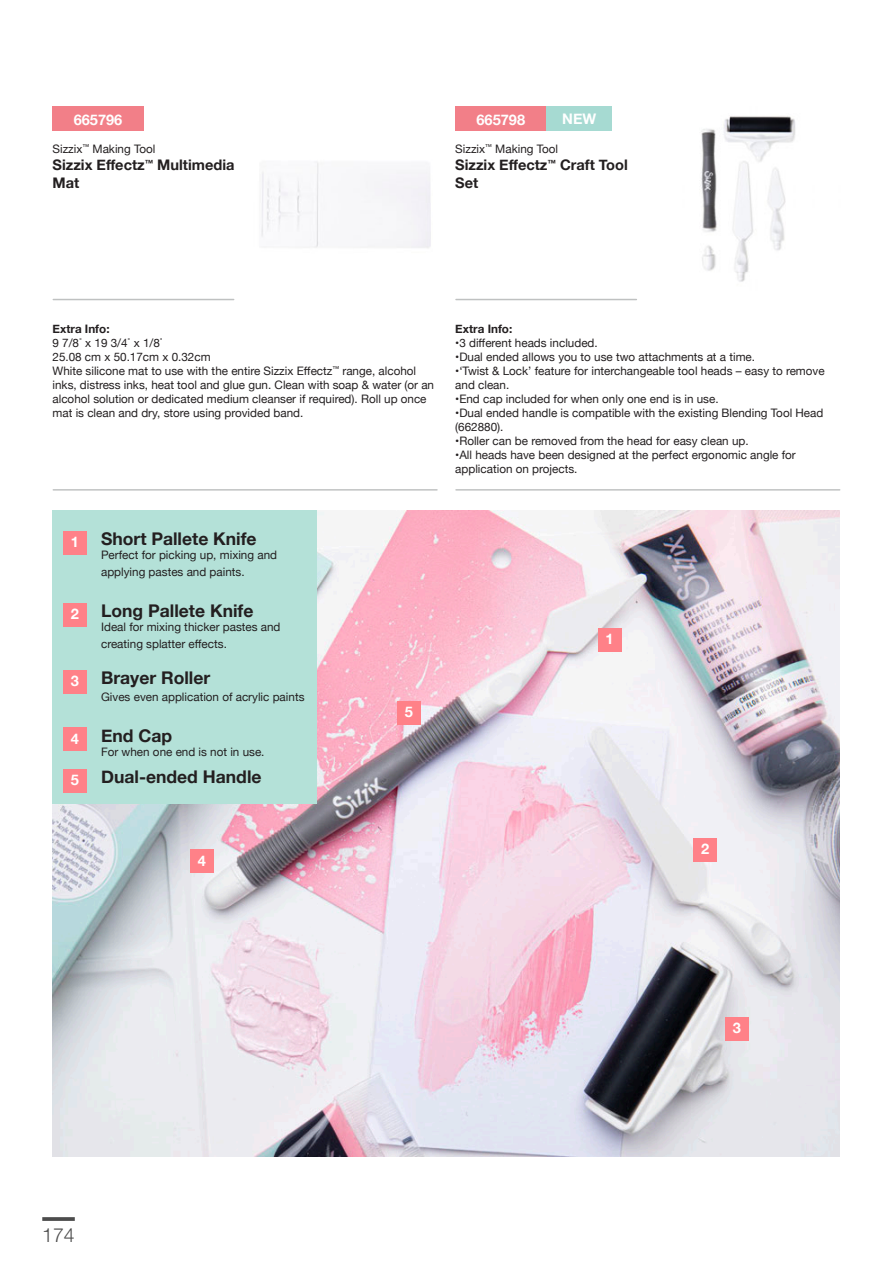
<style>
.page{position:relative;width:893px;height:1263px;background:#fff}
.page>*{position:absolute;margin:0;border:0;box-sizing:border-box;transform-origin:0 0}
.t1{font:300 19.5px "Helvetica Neue LT Std";color:#4c4c4c}
.t2{font:700 17.55px "Helvetica Neue";color:#231f20}
.t3{font:700 14.55px/17.5px "Helvetica Neue";color:#231f20}
.t4{font:700 14.55px "Helvetica Neue";color:#fff}
.t5{font:11.7px/14px "Helvetica Neue";color:#231f20}
.t6{font:700 11.7px "Helvetica Neue";color:#231f20}
.s1{font-weight:700}
</style>
<div class="page">
<svg style="left:42px;top:1217px;width:33px;height:4px"></svg>
<div style="left:53px;top:107px;width:91px;height:24px;background:#f27f88"></div>
<hr style="left:53px;top:299px;width:181px;height:1px;background:#bfc1c1">
<img style="left:261px;top:162px;width:170px;height:86px">
<hr style="left:53px;top:489px;width:384px;height:2px;background:#bfc1c1">
<div style="left:455px;top:107px;width:91px;height:24px;background:#f27f88"></div>
<hr style="left:456px;top:299px;width:180px;height:1px;background:#bfc1c1">
<img style="left:701px;top:116px;width:95px;height:166px">
<hr style="left:456px;top:489px;width:384px;height:2px;background:#bfc1c1">
<img style="left:53px;top:511px;width:787px;height:646px">
<div style="left:53px;top:511px;width:264px;height:293px;background:#b4e1d8"></div>
<div style="left:63px;top:531px;width:24px;height:23px;background:#ff8188"></div>
<div style="left:63px;top:603px;width:24px;height:23px;background:#ff8188"></div>
<div style="left:63px;top:670px;width:24px;height:23px;background:#ff8188"></div>
<div style="left:63px;top:728px;width:24px;height:23px;background:#ff8188"></div>
<div style="left:63px;top:769px;width:24px;height:24px;background:#ff8188"></div>
<div style="left:598px;top:628px;width:23px;height:24px;background:#ff8188"></div>
<div style="left:693px;top:838px;width:24px;height:23px;background:#ff8188"></div>
<div style="left:725px;top:1017px;width:23px;height:24px;background:#ff8188"></div>
<div style="left:190px;top:849px;width:24px;height:24px;background:#ff8188"></div>
<div style="left:397px;top:701px;width:24px;height:23px;background:#ff8188"></div>
<div style="left:546px;top:107px;width:66px;height:24px;background:#a6dad2"></div>
<p class="t4" style="left:74px;top:108px;width:50px">665796</p>
<p class="t5" style="left:53px;top:142px;width:104px">Sizzix<sup>™</sup> Making Tool</p>
<p class="t3" style="left:53px;top:157px;width:183px">Sizzix Effectz<sup>™</sup> Multimedia<br>Mat</p>
<p class="t4" style="left:476px;top:108px;width:50px">665798</p>
<p class="t4" style="left:562px;top:107px;width:36px">NEW</p>
<p class="t5" style="left:455px;top:142px;width:104px">Sizzix<sup>™</sup> Making Tool</p>
<p class="t3" style="left:455px;top:157px;width:174px">Sizzix Effectz<sup>™</sup> Craft Tool<br>Set</p>
<p class="t5" style="left:53px;top:323px;width:383px"><span class="s1">Extra Info:<br></span>9 7/8<sup>"</sup> x 19 3/4<sup>"</sup> x 1/8<sup>"<br></sup>25.08 cm x 50.17cm x 0.32cm<br>White silicone mat to use with the entire Sizzix Effectz<sup>™</sup> range, alcohol inks, distress inks, heat tool and glue gun. Clean with soap &amp; water (or an alcohol solution or dedicated medium cleanser if required). Roll up once mat is clean and dry, store using provided band.</p>
<p class="t6" style="left:455px;top:320px;width:59px">Extra Info:</p>
<p class="t5" style="left:455px;top:337px;width:144px">•3 different heads included.</p>
<p class="t5" style="left:455px;top:351px;width:301px">•Dual ended allows you to use two attachments at a time.</p>
<p class="t5" style="left:455px;top:365px;width:371px">•‘Twist &amp; Lock’ feature for interchangeable tool heads – easy to remove and clean.</p>
<p class="t5" style="left:455px;top:393px;width:265px">•End cap included for when only one end is in use.</p>
<p class="t5" style="left:455px;top:407px;width:370px">•Dual ended handle is compatible with the existing Blending Tool Head (662880).</p>
<p class="t5" style="left:455px;top:435px;width:295px">•Roller can be removed from the head for easy clean up.</p>
<p class="t5" style="left:455px;top:449px;width:342px">•All heads have been designed at the perfect ergonomic angle for application on projects.</p>
<p class="t4" style="left:71px;top:530px;width:10px">1</p>
<p class="t2" style="left:101px;top:525px;width:157px">Short Pallete Knife</p>
<p class="t5" style="left:101px;top:547px;width:177px;line-height:17.5px">Perfect for picking up, mixing and applying pastes and paints.</p>
<p class="t4" style="left:71px;top:602px;width:10px">2</p>
<p class="t2" style="left:101px;top:597px;width:154px">Long Pallete Knife</p>
<p class="t5" style="left:101px;top:619px;width:181px;line-height:17.5px">Ideal for mixing thicker pastes and creating splatter effects.</p>
<p class="t4" style="left:71px;top:669px;width:10px">3</p>
<p class="t2" style="left:101px;top:664px;width:111px">Brayer Roller</p>
<p class="t5" style="left:101px;top:691px;width:205px">Gives even application of acrylic paints</p>
<p class="t4" style="left:71px;top:727px;width:10px">4</p>
<p class="t2" style="left:101px;top:721px;width:73px">End Cap</p>
<p class="t5" style="left:101px;top:745px;width:165px">For when one end is not in use.</p>
<p class="t4" style="left:71px;top:768px;width:10px">5</p>
<p class="t2" style="left:101px;top:763px;width:162px">Dual-ended Handle</p>
<p class="t4" style="left:405px;top:700px;width:10px">5</p>
<p class="t4" style="left:605px;top:627px;width:10px">1</p>
<p class="t4" style="left:198px;top:849px;width:10px">4</p>
<p class="t4" style="left:701px;top:837px;width:10px">2</p>
<p class="t4" style="left:733px;top:1016px;width:10px">3</p>
<h1 class="t1" style="left:42px;top:1223px;width:34px">174</h1>
</div>
